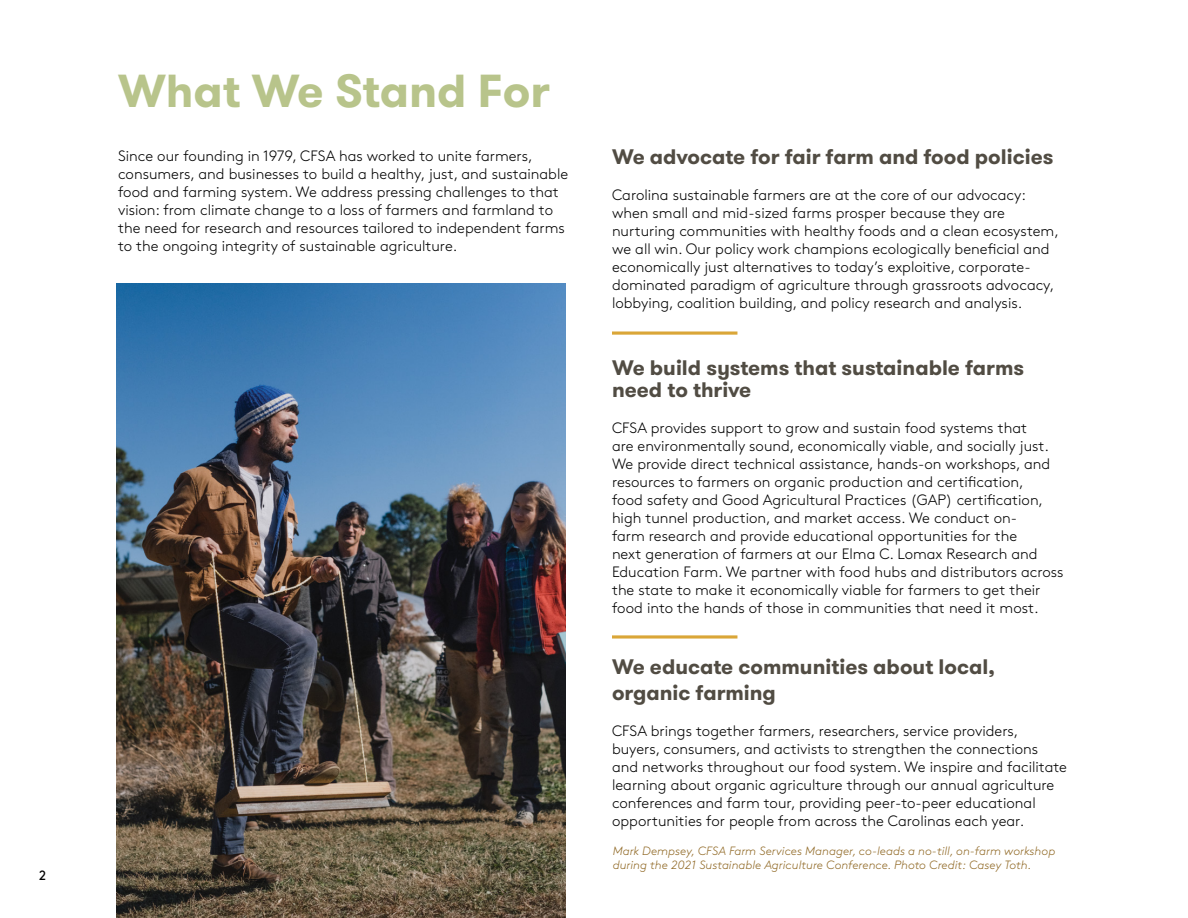
<style>
.page{position:relative;width:1188px;height:918px;background:#fff}
.page>*{position:absolute;margin:0;border:0;box-sizing:border-box;transform-origin:0 0}
.t1{font:700 46.2px "GT Walsheim Pro";color:#b8c48b}
.t2{font:700 21px/22.5px "GT Walsheim Pro";color:#514c43}
.t3{font:300 15px/18px "Brown Std";color:#000}
.t4{font:13.5px "Brown Std";color:#000}
.t5{font:italic 300 12px/14.4px "Brown Std";color:#916a27}
</style>
<div class="page">
<img style="left:116px;top:284px;width:449px;height:634px">
<svg style="left:612px;top:635px;width:125px;height:4px"></svg>
<svg style="left:612px;top:331px;width:125px;height:4px"></svg>
<p class="t4" style="left:39px;top:867px;width:9px">2</p>
<h1 class="t1" style="left:118px;top:61px;width:433px">What We Stand For</h1>
<p class="t3" style="left:118px;top:147px;width:452px">Since our founding in 1979, CFSA has worked to unite farmers, consumers, and businesses to build a healthy, just, and sustainable food and farming system. We address pressing challenges to that vision: from climate change to a loss of farmers and farmland to the need for research and resources tailored to independent farms to the ongoing integrity of sustainable agriculture.</p>
<h2 class="t2" style="left:612px;top:145px;width:443px">We advocate for fair farm and food policies</h2>
<p class="t3" style="left:612px;top:186px;width:448px">Carolina sustainable farmers are at the core of our advocacy: when small and mid-sized farms prosper because they are nurturing communities with healthy foods and a clean ecosystem, we all win. Our policy work champions ecologically beneficial and economically just alternatives to today’s exploitive, corporate&shy;dominated paradigm of agriculture through grassroots advocacy, lobbying, coalition building, and policy research and analysis.</p>
<h2 class="t2" style="left:612px;top:356px;width:414px">We build systems that sustainable farms need to thrive</h2>
<p class="t3" style="left:612px;top:419px;width:453px">CFSA provides support to grow and sustain food systems that<br>are environmentally sound, economically viable, and socially just.<br>We provide direct technical assistance, hands-on workshops, and resources to farmers on organic production and certification,<br>food safety and Good Agricultural Practices (GAP) certification, high tunnel production, and market access. We conduct on-<br>farm research and provide educational opportunities for the<br>next generation of farmers at our Elma C. Lomax Research and Education Farm. We partner with food hubs and distributors across the state to make it economically viable for farmers to get their food into the hands of those in communities that need it most.</p>
<h2 class="t2" style="left:612px;top:655px;width:384px;line-height:25.2px">We educate communities about local, organic farming</h2>
<p class="t3" style="left:612px;top:722px;width:457px">CFSA brings together farmers, researchers, service providers, buyers, consumers, and activists to strengthen the connections and networks throughout our food system. We inspire and facilitate learning about organic agriculture through our annual agriculture conferences and farm tour, providing peer-to-peer educational opportunities for people from across the Carolinas each year.</p>
<p class="t5" style="left:613px;top:844px;width:444px">Mark Dempsey, CFSA Farm Services Manager, co-leads a no-till, on-farm workshop during the 2021 Sustainable Agriculture Conference. Photo Credit: Casey Toth.</p>
</div>
